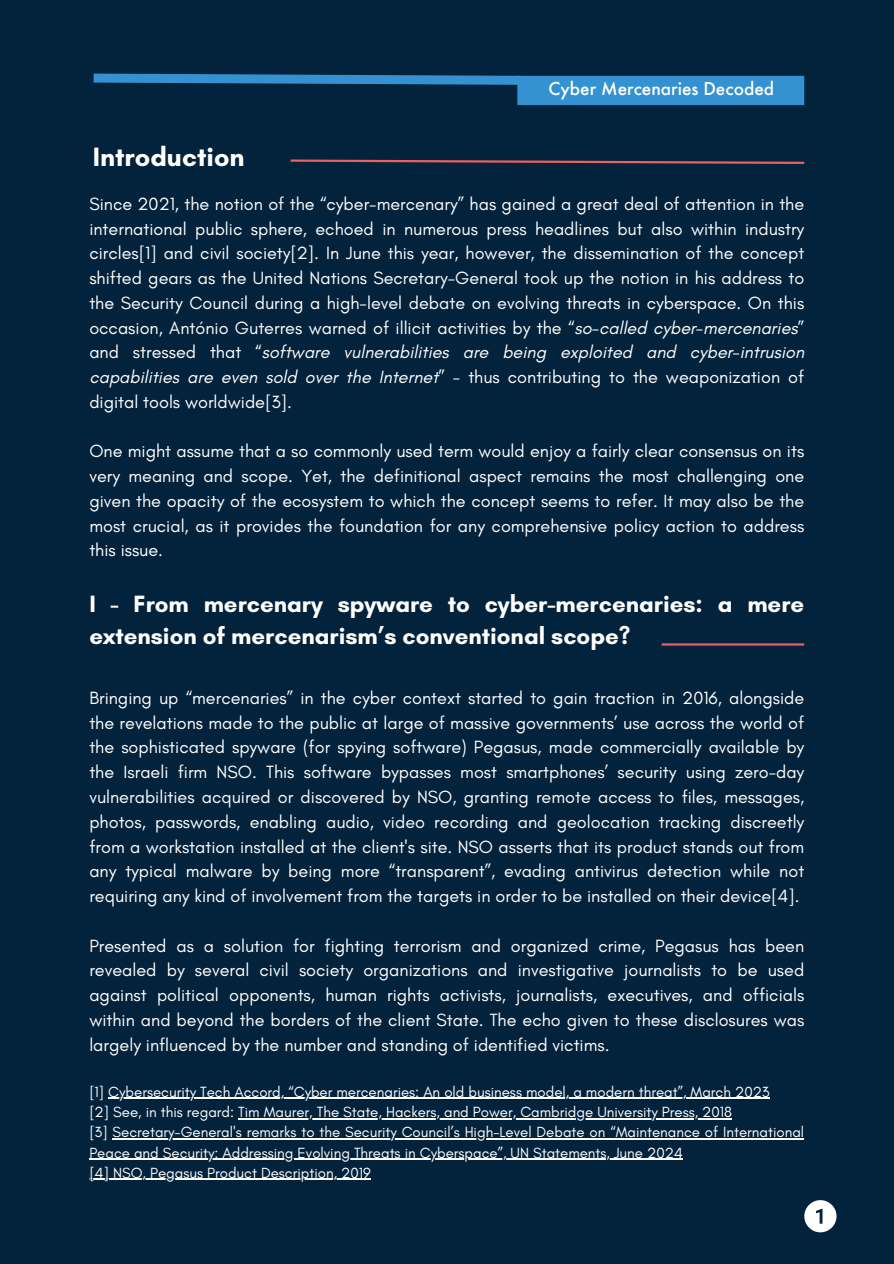
<style>
.page{position:relative;width:894px;height:1264px;background:#fff}
.page>*{position:absolute;margin:0;border:0;box-sizing:border-box;transform-origin:0 0}
.t1{font:700 27px "Glacial Indifference";color:#fff}
.t2{font:700 24px/32.7px "Glacial Indifference";color:#fff}
.t3{font:500 19.5px "Futura Round";color:#fff}
.t4{font:18px/24.8px "Glacial Indifference";color:#fff;text-align:justify}
.t5{font:15px "Glacial Indifference";color:#fff}
.s1{font-style:italic}
</style>
<div class="page">
<div style="left:0;top:0;width:893px;height:1263px;background:#03223b"></div>
<svg style="left:93px;top:73px;width:437px;height:12px"></svg>
<div style="left:517px;top:76px;width:287px;height:29px;background:#3492d0"></div>
<hr style="left:108px;top:1097px;width:661px;height:1px;background:#fff">
<hr style="left:238px;top:1118px;width:494px;height:1px;background:#fff">
<hr style="left:113px;top:1138px;width:691px;height:1px;background:#fff">
<hr style="left:89px;top:1158px;width:594px;height:1px;background:#fff">
<svg style="left:89px;top:1178px;width:24px;height:1px"></svg>
<hr style="left:113px;top:1178px;width:258px;height:1px;background:#fff">
<svg style="left:290px;top:159px;width:515px;height:5px"></svg>
<hr style="left:661px;top:643px;width:143px;height:2px;background:#eb5f5e">
<svg style="left:804px;top:1200px;width:32px;height:32px"></svg>
<h1 class="t1" style="left:93px;top:140px;width:153px">Introduction</h1>
<h3 class="t3" style="left:548px;top:81px;width:227px">Cyber Mercenaries Decoded</h3>
<h1 class="t4" style="left:89px;top:191px;width:716px">Since 2021, the notion of the “cyber-mercenary” has gained a great deal of attention in the international public sphere, echoed in numerous press headlines but also within industry circles[1] and civil society[2]. In June this year, however, the dissemination of the concept shifted gears as the United Nations Secretary-General took up the notion in his address to the Security Council during a high-level debate on evolving threats in cyberspace. On this occasion, António Guterres warned of illicit activities by the “<span class="s1">so-called cyber-mercenaries</span>” and stressed that “<span class="s1">software vulnerabilities are being exploited and cyber-intrusion capabilities are even sold over the Internet</span>” - thus contributing to the weaponization of digital tools worldwide[3].</h1>
<h4 class="t4" style="left:89px;top:439px;width:716px">One might assume that a so commonly used term would enjoy a fairly clear consensus on its very meaning and scope. Yet, the definitional aspect remains the most challenging one given the opacity of the ecosystem to which the concept seems to refer. It may also be the most crucial, as it provides the foundation for any comprehensive policy action to address this issue.</h4>
<h4 class="t2" style="left:89px;top:587px;width:716px">I - From mercenary spyware to cyber-mercenaries: a mere extension of mercenarism’s conventional scope?</h4>
<h2 class="t4" style="left:89px;top:685px;width:716px">Bringing up “mercenaries” in the cyber context started to gain traction in 2016, alongside the revelations made to the public at large of massive governments’ use across the world of the sophisticated spyware (for spying software) Pegasus, made commercially available by the Israeli firm NSO. This software bypasses most smartphones’ security using zero-day vulnerabilities acquired or discovered by NSO, granting remote access to files, messages, photos, passwords, enabling audio, video recording and geolocation tracking discreetly from a workstation installed at the client's site. NSO asserts that its product stands out from any typical malware by being more “transparent”, evading antivirus detection while not requiring any kind of involvement from the targets in order to be installed on their device[4].</h2>
<h4 class="t4" style="left:89px;top:932px;width:716px">Presented as a solution for fighting terrorism and organized crime, Pegasus has been revealed by several civil society organizations and investigative journalists to be used against political opponents, human rights activists, journalists, executives, and officials within and beyond the borders of the client State. The echo given to these disclosures was largely influenced by the number and standing of identified victims.</h4>
<h4 class="t5" style="left:89px;top:1082px;width:681px">[1] Cybersecurity Tech Accord, “Cyber mercenaries: An old business model, a modern threat”, March 2023</h4>
<p class="t5" style="left:89px;top:1102px;width:644px">[2] See, in this regard: Tim Maurer, The State, Hackers, and Power, Cambridge University Press, 2018</p>
<p class="t5" style="left:89px;top:1122px;width:716px">[3] Secretary-General's remarks to the Security Council’s High-Level Debate on “Maintenance of International</p>
<p class="t5" style="left:89px;top:1143px;width:595px">Peace and Security: Addressing Evolving Threats in Cyberspace”, UN Statements, June 2024</p>
<p class="t5" style="left:89px;top:1163px;width:283px">[4] NSO, Pegasus Product Description, 2019</p>
</div>
